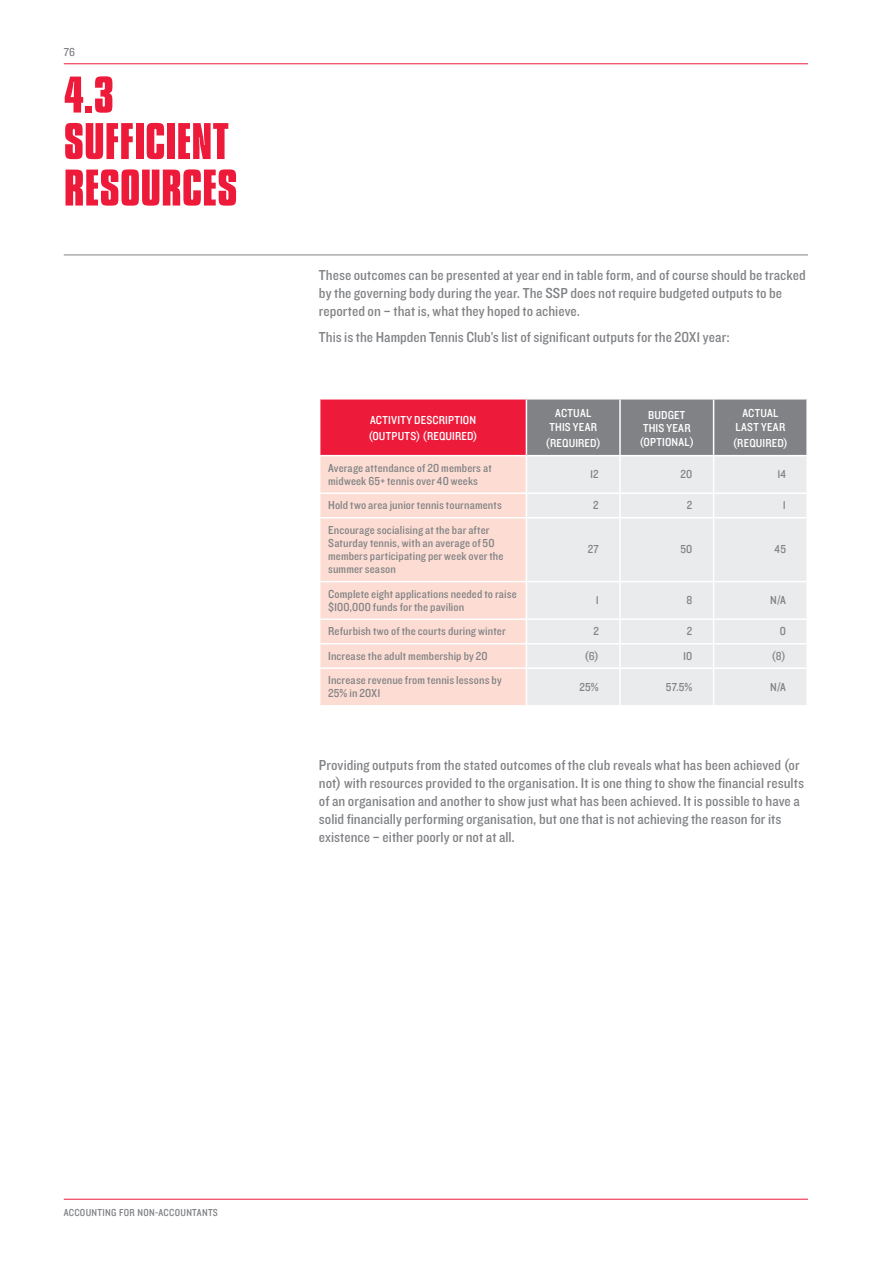
<style>
.page{position:relative;width:893px;height:1263px;background:#fff}
.page>*{position:absolute;margin:0;border:0;box-sizing:border-box;transform-origin:0 0}
.Sub_Headers_CAPS{font:54px/46.5px "Compacta Bld";letter-spacing:.005em;color:#ed1a3a}
.Body{font:15px/18px "Knockout 30 Junior Welterwt";color:#808285}
.Table_body{font:12px/13.2px "Knockout 30 Junior Welterwt";letter-spacing:.01em;color:#808285}
.Table_Header{font:12px/13.5px "Knockout 30 Junior Welterwt";letter-spacing:.02em;color:#fff;text-align:center}
.Table_body_centre{font:12px "Knockout 30 Junior Welterwt";letter-spacing:.015em;color:#808285}
.t1{font:10.5px "Knockout 30 Junior Welterwt";letter-spacing:.03em;color:#808285}
</style>
<div class="page">
<hr style="left:64px;top:255px;width:744px;height:1px;background:#808285">
<div style="left:320px;top:399px;width:206px;height:57px;background:#ed1a3a"></div>
<div style="left:527px;top:399px;width:279px;height:56px;background:#808285"></div>
<div style="left:320px;top:456px;width:206px;height:249px;background:#fdddd3"></div>
<div style="left:527px;top:456px;width:279px;height:249px;background:#eaebec"></div>
<hr style="left:619px;top:399px;width:2px;height:56px;background:#fff">
<hr style="left:713px;top:399px;width:1px;height:56px;background:#fff">
<hr style="left:619px;top:456px;width:2px;height:36px;background:#fff">
<hr style="left:713px;top:456px;width:1px;height:36px;background:#fff">
<hr style="left:619px;top:494px;width:2px;height:23px;background:#fff">
<svg style="left:713px;top:494px;width:1px;height:23px"></svg>
<hr style="left:619px;top:518px;width:2px;height:63px;background:#fff">
<hr style="left:713px;top:518px;width:1px;height:63px;background:#fff">
<hr style="left:619px;top:582px;width:2px;height:36px;background:#fff">
<hr style="left:713px;top:582px;width:1px;height:36px;background:#fff">
<hr style="left:619px;top:620px;width:2px;height:23px;background:#fff">
<hr style="left:619px;top:644px;width:2px;height:23px;background:#fff">
<svg style="left:713px;top:620px;width:1px;height:47px"></svg>
<hr style="left:619px;top:669px;width:2px;height:36px;background:#fff">
<hr style="left:713px;top:669px;width:1px;height:36px;background:#fff">
<hr style="left:319px;top:455px;width:207px;height:1px;background:#fff">
<hr style="left:319px;top:492px;width:207px;height:2px;background:#fff">
<hr style="left:319px;top:517px;width:207px;height:1px;background:#fff">
<hr style="left:319px;top:581px;width:207px;height:1px;background:#fff">
<hr style="left:319px;top:618px;width:207px;height:2px;background:#fff">
<hr style="left:319px;top:643px;width:207px;height:1px;background:#fff">
<hr style="left:319px;top:667px;width:207px;height:2px;background:#fff">
<hr style="left:526px;top:492px;width:94px;height:2px;background:#fff">
<hr style="left:714px;top:492px;width:94px;height:2px;background:#fff">
<hr style="left:526px;top:517px;width:94px;height:1px;background:#fff">
<hr style="left:714px;top:517px;width:94px;height:1px;background:#fff">
<hr style="left:526px;top:581px;width:94px;height:1px;background:#fff">
<hr style="left:714px;top:581px;width:94px;height:1px;background:#fff">
<hr style="left:526px;top:618px;width:94px;height:2px;background:#fff">
<hr style="left:714px;top:618px;width:94px;height:2px;background:#fff">
<hr style="left:526px;top:643px;width:94px;height:1px;background:#fff">
<hr style="left:714px;top:643px;width:94px;height:1px;background:#fff">
<hr style="left:526px;top:667px;width:94px;height:2px;background:#fff">
<hr style="left:714px;top:667px;width:94px;height:2px;background:#fff">
<hr style="left:620px;top:492px;width:94px;height:2px;background:#fff">
<hr style="left:620px;top:517px;width:94px;height:1px;background:#fff">
<hr style="left:620px;top:581px;width:94px;height:1px;background:#fff">
<hr style="left:620px;top:618px;width:94px;height:2px;background:#fff">
<hr style="left:620px;top:643px;width:94px;height:1px;background:#fff">
<hr style="left:620px;top:667px;width:94px;height:2px;background:#fff">
<hr style="left:64px;top:1199px;width:744px;height:1px;background:#ed1a3a">
<hr style="left:64px;top:64px;width:744px;height:1px;background:#ed1a3a">
<p class="Table_body" style="left:64px;top:45px;width:13px">76</p>
<p class="Sub_Headers_CAPS" style="left:64px;top:76px;width:175px">4.3<br>SUFFICIENT<br>RESOURCES</p>
<p class="Body" style="left:319px;top:265px;width:488px">These outcomes can be presented at year end in table form, and of course should be tracked by the governing body during the year. The SSP does not require budgeted outputs to be reported on – that is, what they hoped to achieve.</p>
<p class="Body" style="left:319px;top:328px;width:412px">This is the Hampden Tennis Club’s list of significant outputs for the 20X1 year:</p>
<p class="Table_Header" style="left:370px;top:413px;width:108px">ACTIVITY DESCRIPTION</p>
<p class="Table_Header" style="left:368px;top:429px;width:111px">(OUTPUTS) (REQUIRED)</p>
<p class="Table_Header" style="left:549px;top:406px;width:49px">ACTUAL<br>THIS YEAR</p>
<p class="Table_Header" style="left:546px;top:435px;width:57px">(REQUIRED)</p>
<p class="Table_Header" style="left:639px;top:407px;width:56px">BUDGET<br>THIS YEAR (OPTIONAL)</p>
<p class="Table_Header" style="left:736px;top:406px;width:51px">ACTUAL<br>LAST YEAR</p>
<p class="Table_Header" style="left:733px;top:435px;width:57px">(REQUIRED)</p>
<p class="Table_body" style="left:328px;top:460px;width:165px">Average attendance of 20 members at midweek 65+ tennis over 40 weeks</p>
<p class="Table_body_centre" style="left:590px;top:466px;width:10px">12</p>
<p class="Table_body_centre" style="left:680px;top:466px;width:13px">20</p>
<p class="Table_body_centre" style="left:777px;top:466px;width:10px">14</p>
<p class="Table_body" style="left:328px;top:498px;width:175px">Hold two area junior tennis tournaments</p>
<p class="Table_body_centre" style="left:593px;top:497px;width:7px">2</p>
<p class="Table_body_centre" style="left:687px;top:497px;width:7px">2</p>
<p class="Table_body_centre" style="left:783px;top:497px;width:5px">1</p>
<p class="Table_body" style="left:328px;top:523px;width:177px">Encourage socialising at the bar after<br>Saturday tennis, with an average of 50 members participating per week over the summer season</p>
<p class="Table_body_centre" style="left:588px;top:541px;width:12px">27</p>
<p class="Table_body_centre" style="left:680px;top:541px;width:13px">50</p>
<p class="Table_body_centre" style="left:775px;top:541px;width:13px">45</p>
<p class="Table_body" style="left:328px;top:586px;width:190px">Complete eight applications needed to raise $100,000 funds for the pavilion</p>
<p class="Table_body_centre" style="left:596px;top:592px;width:5px">1</p>
<p class="Table_body_centre" style="left:686px;top:592px;width:7px">8</p>
<p class="Table_body_centre" style="left:770px;top:592px;width:17px">N/A</p>
<p class="Table_body" style="left:328px;top:624px;width:179px">Refurbish two of the courts during winter</p>
<p class="Table_body_centre" style="left:593px;top:623px;width:7px">2</p>
<p class="Table_body_centre" style="left:687px;top:623px;width:7px">2</p>
<p class="Table_body_centre" style="left:780px;top:623px;width:8px">0</p>
<p class="Table_body" style="left:328px;top:649px;width:161px">Increase the adult membership by 20</p>
<p class="Table_body_centre" style="left:584px;top:648px;width:16px">(6)</p>
<p class="Table_body_centre" style="left:683px;top:648px;width:11px">10</p>
<p class="Table_body_centre" style="left:772px;top:648px;width:16px">(8)</p>
<p class="Table_body" style="left:328px;top:673px;width:175px">Increase revenue from tennis lessons by<br>25% in 20X1</p>
<p class="Table_body_centre" style="left:579px;top:679px;width:21px">25%</p>
<p class="Table_body_centre" style="left:666px;top:679px;width:28px">57.5%</p>
<p class="Table_body_centre" style="left:770px;top:679px;width:17px">N/A</p>
<p class="Body" style="left:319px;top:755px;width:487px">Providing outputs from the stated outcomes of the club reveals what has been achieved (or not) with resources provided to the organisation. It is one thing to show the financial results of an organisation and another to show just what has been achieved. It is possible to have a solid financially performing organisation, but one that is not achieving the reason for its existence – either poorly or not at all.</p>
<p class="t1" style="left:64px;top:1206px;width:156px">ACCOUNTING FOR NON-ACCOUNTANTS</p>
</div>
